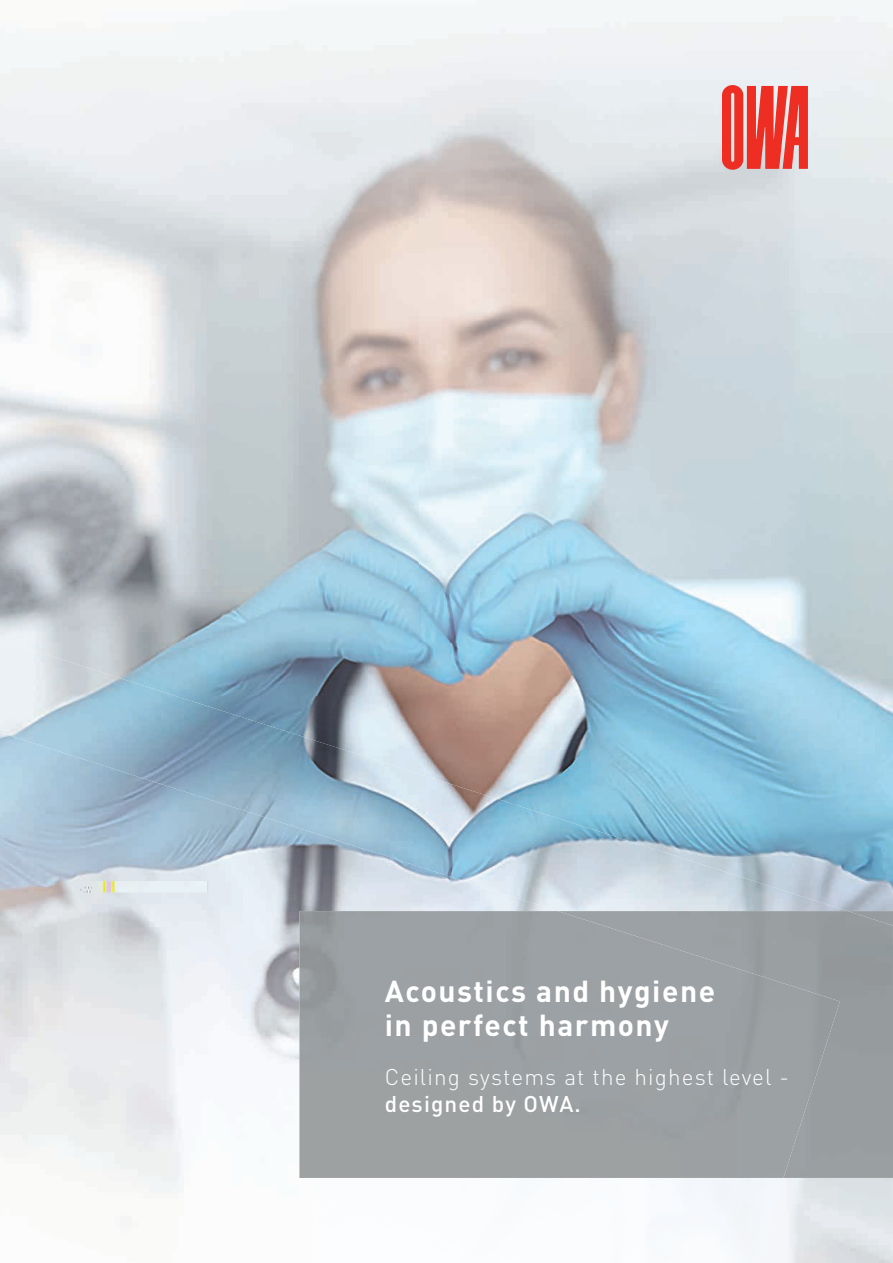
<style>
.page{position:relative;width:893px;height:1263px;background:#fff}
.page>*{position:absolute;margin:0;border:0;box-sizing:border-box;transform-origin:0 0}
.t1{font:700 30px/34.5px "DIN Pro";letter-spacing:.05em;color:#fff}
.t2{font:300 22.5px "DIN Pro";letter-spacing:.05em;color:#fff}
.t3{font:500 22.5px "DIN Pro";letter-spacing:.05em;color:#fff}
</style>
<div class="page">
<img style="left:0;top:0;width:841px;height:643px">
<img style="left:841px;top:0;width:52px;height:911px">
<img style="left:210px;top:643px;width:631px;height:53px">
<img style="left:210px;top:696px;width:631px;height:54px">
<img style="left:368px;top:750px;width:473px;height:54px">
<img style="left:526px;top:804px;width:315px;height:53px">
<img style="left:0;top:640px;width:210px;height:92px">
<img style="left:209px;top:707px;width:159px;height:140px">
<img style="left:367px;top:757px;width:159px;height:142px">
<img style="left:525px;top:808px;width:158px;height:103px">
<img style="left:683px;top:858px;width:158px;height:53px">
<svg style="left:841px;top:909px;width:7px;height:2px"></svg>
<img style="left:0;top:732px;width:209px;height:461px">
<img style="left:208px;top:799px;width:158px;height:145px">
<img style="left:365px;top:849px;width:158px;height:62px">
<img style="left:522px;top:900px;width:36px;height:11px">
<img style="left:208px;top:944px;width:91px;height:249px">
<div style="left:680px;top:1178px;width:103px;height:85px;background:#f4f7fb"></div>
<div style="left:299px;top:911px;width:443px;height:267px;background:#9ba1a3"></div>
<div style="left:741px;top:970px;width:99px;height:208px;background:#9ba0a3"></div>
<svg style="left:722px;top:85px;width:86px;height:85px;background:#eb574f"></svg>
<p class="t1" style="left:385px;top:972px;width:332px">Acoustics and hygiene in perfect harmony</p>
<p class="t2" style="left:385px;top:1061px;width:406px">Ceiling systems at the highest level -</p>
<p class="t3" style="left:385px;top:1088px;width:197px">designed by OWA.</p>
</div>
